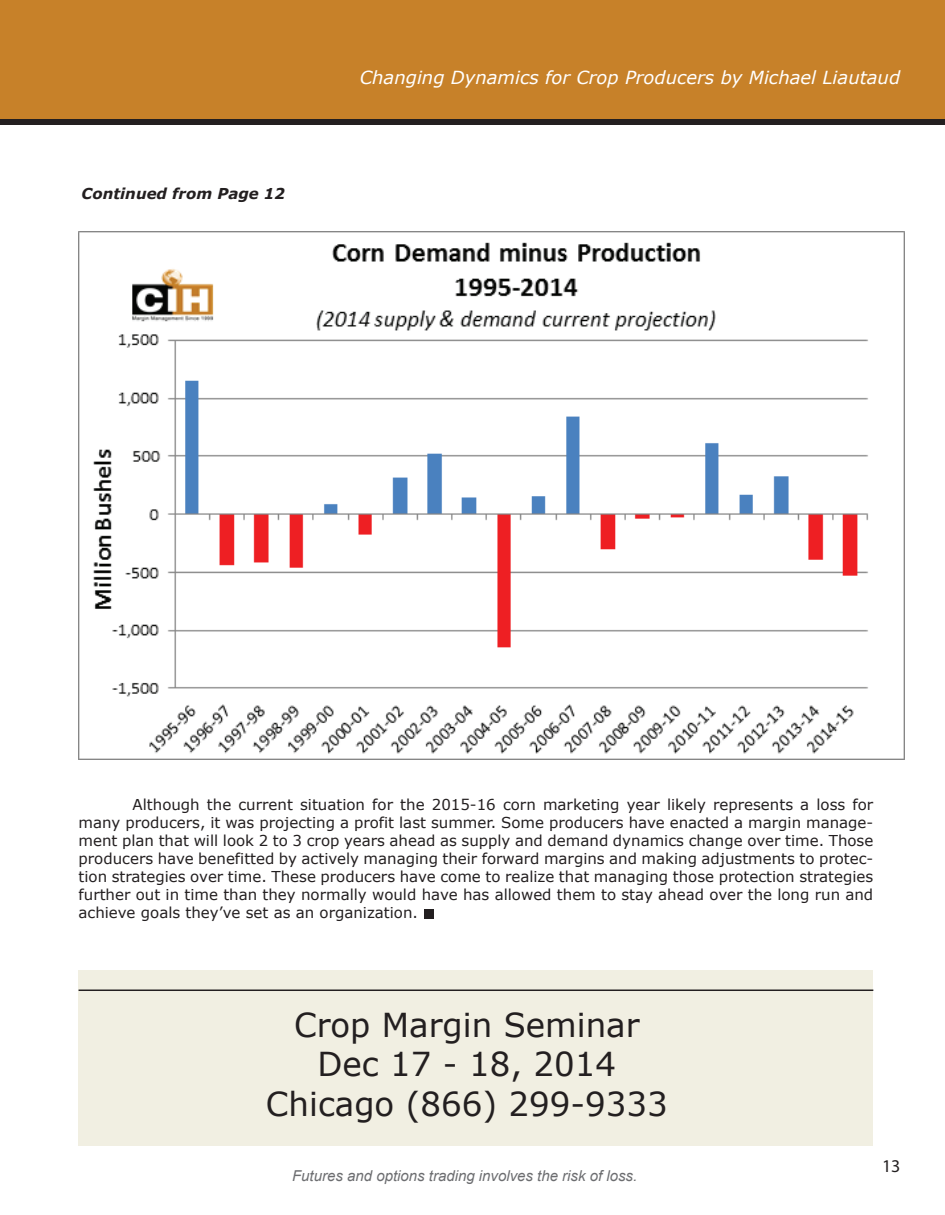
<style>
.page{position:relative;width:945px;height:1215px;background:#fff}
.page>*{position:absolute;margin:0;border:0;box-sizing:border-box;transform-origin:0 0}
.t1{font:33px/39.6px "Verdana";color:#231f20;text-align:center}
.t2{font:italic 18px "Verdana";color:#fff}
.t3{font:18px "Myriad Pro";color:#231f20}
.t4{font:15px/18px "Verdana";color:#231f20;text-align:justify}
.t5{font:italic 15px "Arial";color:#6c6d70}
.t6{font:italic 700 15px "Verdana";color:#231f20}
</style>
<div class="page">
<div style="left:0;top:0;width:945px;height:120px;background:#c78129"></div>
<div style="left:0;top:119px;width:945px;height:5px;background:#231f20"></div>
<img style="left:79px;top:232px;width:825px;height:528px">
<div style="left:79px;top:970px;width:794px;height:176px;background:#f1efe2"></div>
<div style="left:424px;top:909px;width:10px;height:9px;background:#231f20"></div>
<hr style="left:79px;top:990px;width:794px;height:1px;background:#231f20">
<p class="t6" style="left:82px;top:183px;width:205px">Continued from Page 12</p>
<p class="t2" style="left:360px;top:65px;width:542px">Changing Dynamics for Crop Producers by Michael Liautaud</p>
<p class="t4" style="left:79px;top:796px;width:796px;text-indent:54px">Although the current situation for the 2015-16 corn marketing year likely represents a loss for many producers, it was projecting a profit last summer. Some producers have enacted a margin manage&shy;ment plan that will look 2 to 3 crop years ahead as supply and demand dynamics change over time. Those producers have benefitted by actively managing their forward margins and making adjustments to protec&shy;tion strategies over time. These producers have come to realize that managing those protection strategies further out in time than they normally would have has allowed them to stay ahead over the long run and achieve goals they’ve set as an organization.</p>
<h1 class="t1" style="left:266px;top:1005px;width:403px">Crop Margin Seminar<br>Dec 17 - 18, 2014<br>Chicago (866) 299-9333</h1>
<p class="t5" style="left:292px;top:1166px;width:347px">Futures and options trading involves the risk of loss.</p>
<p class="t3" style="left:882px;top:1155px;width:20px">13</p>
</div>
